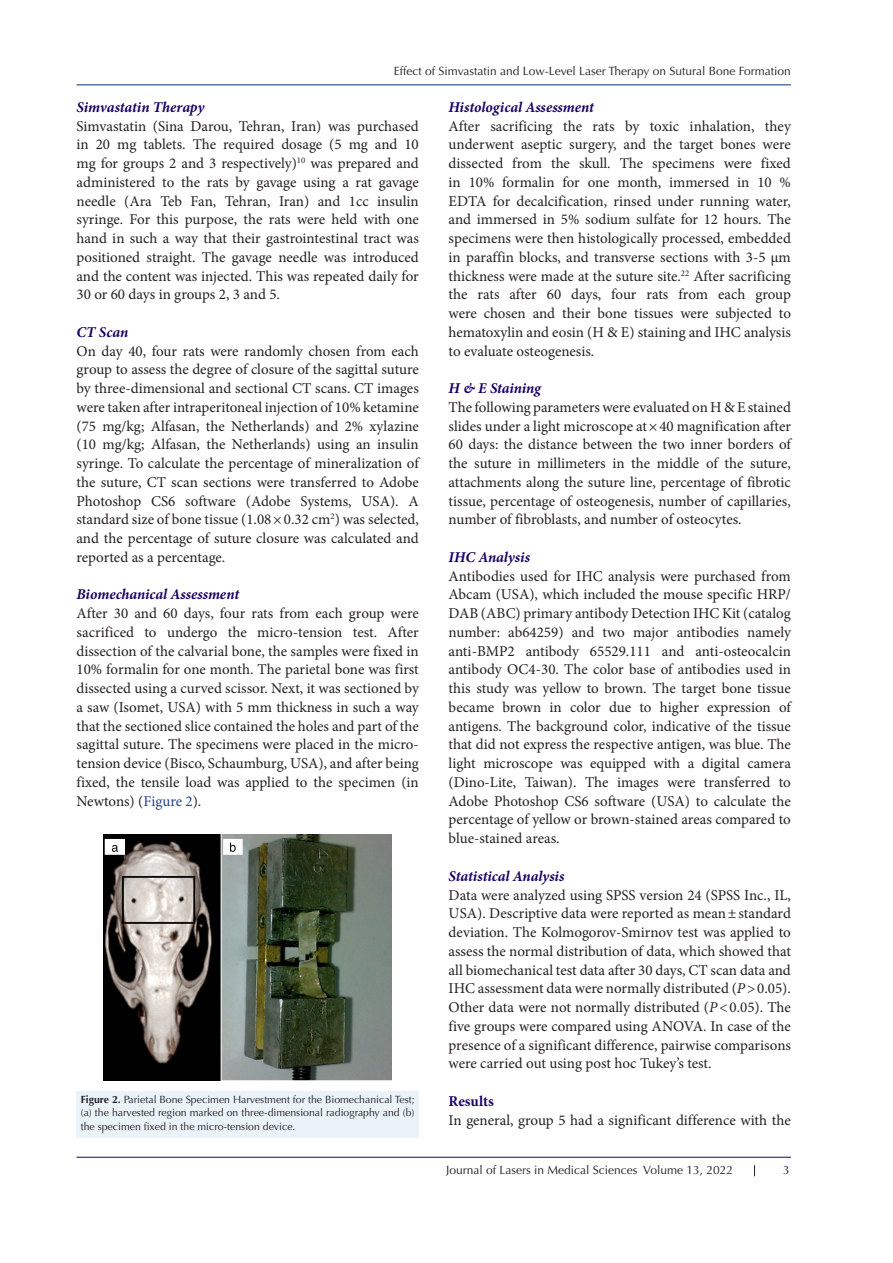
<style>
.page{position:relative;width:893px;height:1263px;background:#fff}
.page>*{position:absolute;margin:0;border:0;box-sizing:border-box;transform-origin:0 0}
.t1{font:15px/18.8px "Minion Pro";color:#231f20;text-align:justify}
.t2{font:italic 700 15px "Minion Pro";letter-spacing:-.005em;color:#190066}
.t3{font:700 15px "Minion Pro";color:#190066}
.t4{font:12px "Optima LT Std";color:#231f20}
.t5{font:10.5px/13.5px "Optima LT Std";color:#231f20;text-align:justify}
.s1{color:#253f8e}
.s2{font-weight:700}
.s3{font-style:italic}
</style>
<div class="page">
<hr style="left:77px;top:1157px;width:714px;height:1px;background:#190066">
<hr style="left:77px;top:85px;width:714px;height:1px;background:#053278">
<div style="left:77px;top:1091px;width:342px;height:46px;background:#eaf3fa"></div>
<img style="left:104px;top:834px;width:288px;height:246px">
<p class="t4" style="left:394px;top:64px;width:399px">Effect of Simvastatin and Low-Level Laser Therapy on Sutural Bone Formation</p>
<p class="t2" style="left:77px;top:96px;width:130px">Simvastatin Therapy</p>
<p class="t1" style="left:77px;top:117px;width:344px">Simvastatin (Sina Darou, Tehran, Iran) was purchased in 20 mg tablets. The required dosage (5 mg and 10 mg for groups 2 and 3 respectively)<sup>10</sup> was prepared and administered to the rats by gavage using a rat gavage needle (Ara Teb Fan, Tehran, Iran) and 1cc insulin syringe. For this purpose, the rats were held with one hand in such a way that their gastrointestinal tract was positioned straight. The gavage needle was introduced and the content was injected. This was repeated daily for 30 or 60 days in groups 2, 3 and 5.</p>
<p class="t2" style="left:77px;top:321px;width:53px">CT Scan</p>
<p class="t1" style="left:77px;top:342px;width:344px">On day 40, four rats were randomly chosen from each group to assess the degree of closure of the sagittal suture by three-dimensional and sectional CT scans. CT images were taken after intraperitoneal injection of 10% ketamine (75 mg/kg; Alfasan, the Netherlands) and 2% xylazine (10 mg/kg; Alfasan, the Netherlands) using an insulin syringe. To calculate the percentage of mineralization of the suture, CT scan sections were transferred to Adobe Photoshop CS6 software (Adobe Systems, USA). A standard size of bone tissue (1.08×0.32 cm<sup>2</sup>) was selected, and the percentage of suture closure was calculated and reported as a percentage.</p>
<p class="t2" style="left:77px;top:584px;width:164px">Biomechanical Assessment</p>
<p class="t1" style="left:77px;top:604px;width:344px">After 30 and 60 days, four rats from each group were sacrificed to undergo the micro-tension test. After dissection of the calvarial bone, the samples were fixed in 10% formalin for one month. The parietal bone was first dissected using a curved scissor. Next, it was sectioned by a saw (Isomet, USA) with 5 mm thickness in such a way that the sectioned slice contained the holes and part of the sagittal suture. The specimens were placed in the micro&shy;tension device (Bisco, Schaumburg, USA), and after being fixed, the tensile load was applied to the specimen (in Newtons) (<span class="s1">Figure 2</span>).</p>
<p class="t5" style="left:81px;top:1092px;width:335px"><span class="s2">Figure 2.</span> Parietal Bone Specimen Harvestment for the Biomechanical Test; (a) the harvested region marked on three-dimensional radiography and (b) the specimen fixed in the micro-tension device.</p>
<p class="t2" style="left:449px;top:96px;width:147px">Histological Assessment</p>
<p class="t1" style="left:449px;top:117px;width:344px">After sacrificing the rats by toxic inhalation, they underwent aseptic surgery, and the target bones were dissected from the skull. The specimens were fixed in 10% formalin for one month, immersed in 10 % EDTA for decalcification, rinsed under running water, and immersed in 5% sodium sulfate for 12 hours. The specimens were then histologically processed, embedded in paraffin blocks, and transverse sections with 3-5 µm thickness were made at the suture site.<sup>22</sup> After sacrificing the rats after 60 days, four rats from each group were chosen and their bone tissues were subjected to hematoxylin and eosin (H &amp; E) staining and IHC analysis to evaluate osteogenesis.</p>
<p class="t2" style="left:449px;top:378px;width:94px">H &amp; E Staining</p>
<p class="t1" style="left:449px;top:398px;width:344px">The following parameters were evaluated on H &amp; E stained slides under a light microscope at×40 magnification after 60 days: the distance between the two inner borders of the suture in millimeters in the middle of the suture, attachments along the suture line, percentage of fibrotic tissue, percentage of osteogenesis, number of capillaries, number of fibroblasts, and number of osteocytes.</p>
<p class="t2" style="left:449px;top:546px;width:83px">IHC Analysis</p>
<p class="t1" style="left:449px;top:567px;width:344px">Antibodies used for IHC analysis were purchased from Abcam (USA), which included the mouse specific HRP/ DAB (ABC) primary antibody Detection IHC Kit (catalog number: ab64259) and two major antibodies namely anti-BMP2 antibody 65529.111 and anti-osteocalcin antibody OC4-30. The color base of antibodies used in this study was yellow to brown. The target bone tissue became brown in color due to higher expression of antigens. The background color, indicative of the tissue that did not express the respective antigen, was blue. The light microscope was equipped with a digital camera (Dino-Lite, Taiwan). The images were transferred to Adobe Photoshop CS6 software (USA) to calculate the percentage of yellow or brown-stained areas compared to blue-stained areas.</p>
<p class="t2" style="left:449px;top:865px;width:117px">Statistical Analysis</p>
<p class="t1" style="left:449px;top:885px;width:344px">Data were analyzed using SPSS version 24 (SPSS Inc., IL, USA). Descriptive data were reported as mean±standard deviation. The Kolmogorov-Smirnov test was applied to assess the normal distribution of data, which showed that all biomechanical test data after 30 days, CT scan data and IHC assessment data were normally distributed (<span class="s3">P</span>&gt;0.05).<br>Other data were not normally distributed (<span class="s3">P</span>&lt;0.05). The five groups were compared using ANOVA. In case of the presence of a significant difference, pairwise comparisons were carried out using post hoc Tukey’s test.</p>
<p class="t3" style="left:449px;top:1090px;width:47px">Results</p>
<p class="t1" style="left:449px;top:1110px;width:344px">In general, group 5 had a significant difference with the</p>
<p class="t4" style="left:446px;top:1163px;width:288px">Journal of Lasers in Medical Sciences Volume 13, 2022</p>
<p class="t4" style="left:783px;top:1163px;width:8px">3</p>
</div>
